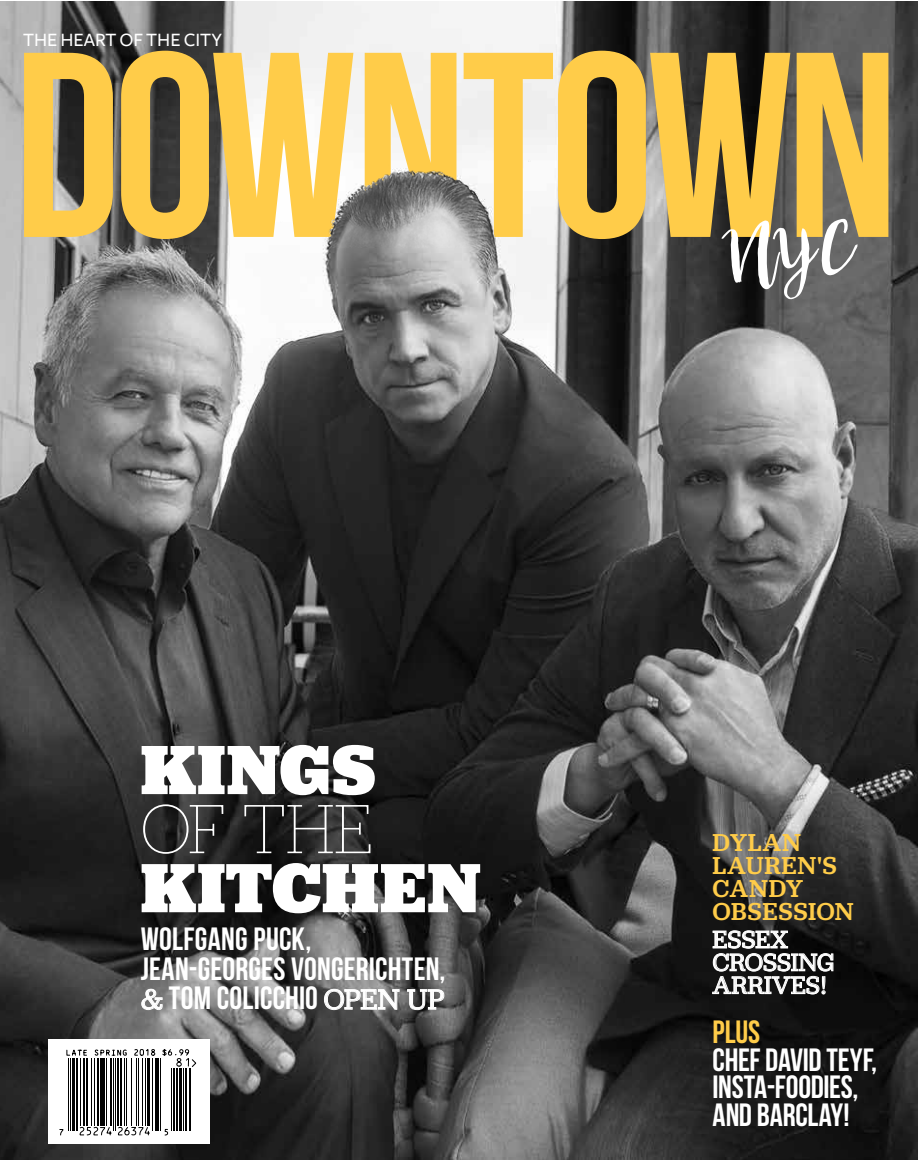
<style>
.page{position:relative;width:918px;height:1161px;background:#fff}
.page>*{position:absolute;margin:0;border:0;box-sizing:border-box;transform-origin:0 0}
.t1{font:263.1px "Bebas Neue";letter-spacing:-.03em;color:#ffcc49}
.t2{font:900 72.45px "Jubilat";color:#fff}
.t3{font:100 72.45px "Jubilat";color:#fff}
.t4{font:32.25px/27.6px "Bebas Neue";letter-spacing:.005em;color:#fff}
.t5{font:32.25px "Bebas Neue";color:#ffcc49}
.t6{font:500 25.5px/22.8px "Jubilat";letter-spacing:.015em;color:#ffcc49}
.t7{font:25.5px/22.8px "Jubilat";letter-spacing:.005em;color:#fff}
.t8{font:500 19.65px "Freight Sans";color:#fff}
.s1{font-family:"Jubilat";font-size:29.55px}
</style>
<div class="page">
<img style="left:0;top:2px;width:918px;height:1158px">
<img style="left:266px;top:157px;width:274px;height:91px">
<div style="left:48px;top:1039px;width:161px;height:105px;background:#fff"></div>
<hr style="left:68px;top:1058px;width:1px;height:73px;background:#000">
<hr style="left:70px;top:1058px;width:1px;height:73px;background:#000">
<hr style="left:72px;top:1058px;width:3px;height:73px;background:#000">
<hr style="left:76px;top:1058px;width:2px;height:73px;background:#000">
<hr style="left:80px;top:1058px;width:1px;height:68px;background:#000">
<hr style="left:83px;top:1058px;width:2px;height:68px;background:#000">
<hr style="left:86px;top:1058px;width:2px;height:68px;background:#000">
<hr style="left:91px;top:1058px;width:1px;height:68px;background:#000">
<hr style="left:94px;top:1058px;width:1px;height:68px;background:#000">
<hr style="left:97px;top:1058px;width:2px;height:68px;background:#000">
<hr style="left:100px;top:1058px;width:3px;height:68px;background:#000">
<hr style="left:104px;top:1058px;width:1px;height:68px;background:#000">
<hr style="left:107px;top:1058px;width:1px;height:68px;background:#000">
<hr style="left:110px;top:1058px;width:2px;height:68px;background:#000">
<hr style="left:113px;top:1058px;width:1px;height:73px;background:#000">
<hr style="left:115px;top:1058px;width:1px;height:73px;background:#000">
<hr style="left:117px;top:1058px;width:2px;height:68px;background:#000">
<hr style="left:120px;top:1058px;width:2px;height:68px;background:#000">
<hr style="left:124px;top:1058px;width:1px;height:68px;background:#000">
<hr style="left:126px;top:1058px;width:1px;height:68px;background:#000">
<hr style="left:131px;top:1058px;width:1px;height:68px;background:#000">
<hr style="left:136px;top:1058px;width:1px;height:68px;background:#000">
<hr style="left:138px;top:1058px;width:1px;height:68px;background:#000">
<hr style="left:142px;top:1058px;width:1px;height:68px;background:#000">
<hr style="left:145px;top:1058px;width:1px;height:68px;background:#000">
<hr style="left:147px;top:1058px;width:3px;height:68px;background:#000">
<hr style="left:152px;top:1058px;width:1px;height:73px;background:#000">
<hr style="left:155px;top:1058px;width:2px;height:73px;background:#000">
<hr style="left:159px;top:1058px;width:1px;height:73px;background:#000">
<hr style="left:160px;top:1058px;width:1px;height:73px;background:#000">
<hr style="left:171px;top:1069px;width:1px;height:62px;background:#000">
<hr style="left:173px;top:1069px;width:2px;height:62px;background:#000">
<hr style="left:176px;top:1069px;width:2px;height:62px;background:#000">
<hr style="left:179px;top:1069px;width:3px;height:62px;background:#000">
<hr style="left:183px;top:1069px;width:1px;height:62px;background:#000">
<hr style="left:185px;top:1069px;width:2px;height:62px;background:#000">
<hr style="left:189px;top:1069px;width:2px;height:62px;background:#000">
<svg style="left:59px;top:1129px;width:5px;height:7px"></svg>
<svg style="left:79px;top:1126px;width:71px;height:10px"></svg>
<svg style="left:164px;top:1129px;width:4px;height:7px"></svg>
<svg style="left:66px;top:1049px;width:131px;height:19px"></svg>
<svg style="left:712px;top:930px;width:121px;height:64px;background:#4c4c4c"></svg>
<svg style="left:142px;top:989px;width:20px;height:21px"></svg>
<svg style="left:324px;top:989px;width:75px;height:21px;background:#979797"></svg>
<svg style="left:407px;top:989px;width:37px;height:21px"></svg>
<svg style="left:720px;top:217px;width:140px;height:83px;background:#4a4a4a"></svg>
<p class="t8" style="left:23px;top:28px;width:200px">THE HEART OF THE CITY</p>
<h1 class="t1" style="left:14px;top:2px;width:887px">DOWNTOWN</h1>
<h2 class="t2" style="left:141px;top:722px;width:237px">KINGS</h2>
<h2 class="t3" style="left:141px;top:784px;width:235px">OF THE</h2>
<h2 class="t2" style="left:141px;top:840px;width:342px">KITCHEN</h2>
<p class="t4" style="left:141px;top:924px;width:306px;line-height:29.5px">WOLFGANG PUCK,<br>JEAN-GEORGES VONGERICHTEN, <span class="s1">&amp;</span> TOM COLICCHIO <span class="s1">OPEN UP</span></p>
<p class="t6" style="left:713px;top:831px;width:143px">DYLAN<br>LAUREN'S<br>CANDY<br>OBSESSION</p>
<p class="t7" style="left:713px;top:927px;width:123px">ESSEX<br>CROSSING<br>ARRIVES!</p>
<p class="t5" style="left:713px;top:1014px;width:49px">PLUS</p>
<p class="t4" style="left:713px;top:1045px;width:166px">CHEF DAVID TEYF,<br>INSTA-FOODIES,<br>AND BARCLAY!</p>
</div>
